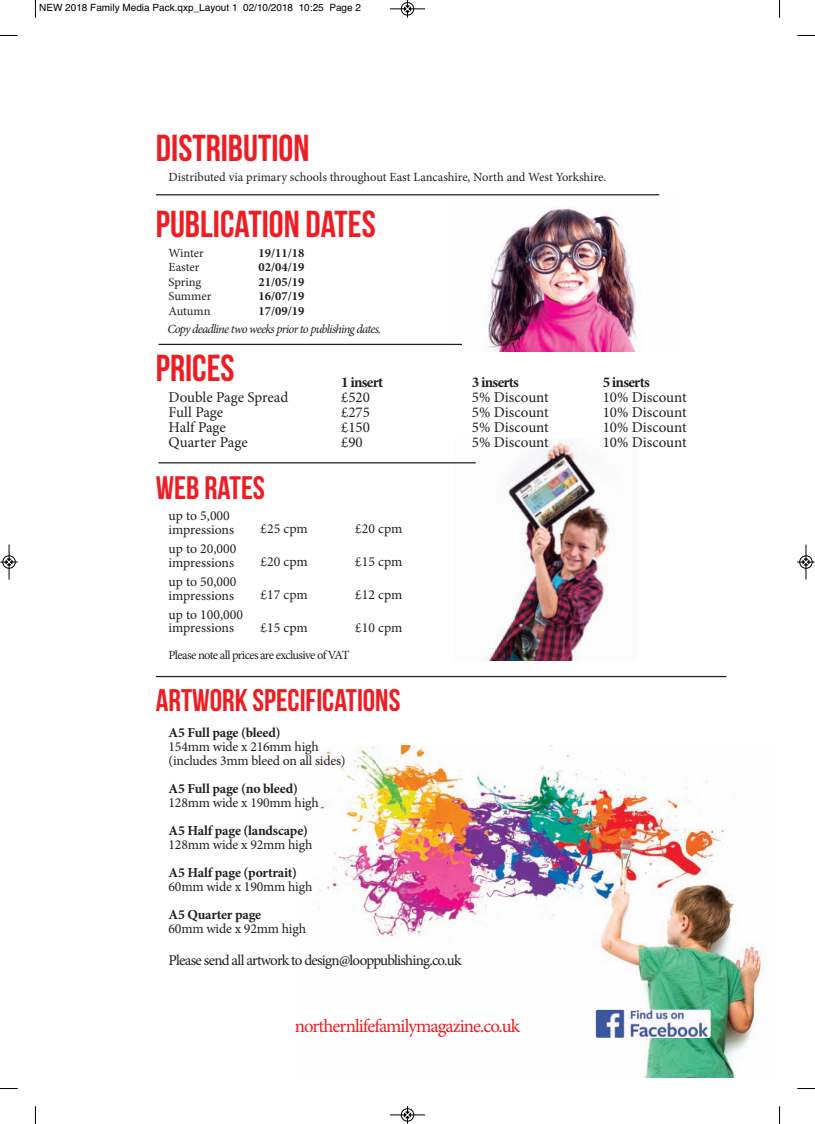
<style>
.page{position:relative;width:815px;height:1124px;background:#fff}
.page>*{position:absolute;margin:0;border:0;box-sizing:border-box;transform-origin:0 0}
.t1{font:37.5px/75.8px "Bebas Neue";color:#ee1d23}
.t2{font:32.5px "Bebas Neue";color:#ee1d23}
.t3{font:31.25px "Bebas Neue";color:#ee1d23}
.t4{font:18.75px "Minion Pro";letter-spacing:-.05em;color:#ee1d23}
.t5{font:15px/15px "Minion Pro";letter-spacing:-.005em;color:#231f20;text-align:justify}
.t6{font:15px "Minion Pro";letter-spacing:-.05em;color:#231f20}
.t7{font:700 15px "Minion Pro";letter-spacing:-.05em;color:#231f20}
.t8{font:13.75px/13.8px "Minion Pro";letter-spacing:-.01em;color:#231f20}
.t9{font:700 13.75px "Minion Pro";letter-spacing:-.015em;color:#231f20}
.t10{font:12.5px "Minion Pro";letter-spacing:-.005em;color:#231f20}
.t11{font:italic 12.5px "Minion Pro";letter-spacing:-.06em;color:#231f20}
.t12{font:700 12.5px "Minion Pro";color:#231f20}
.t13{font:12.5px "Minion Pro";letter-spacing:-.055em;color:#231f20}
.t14{font:10px "Helvetica";color:#000}
</style>
<div class="page">
<img style="left:314px;top:745px;width:450px;height:331px">
<img style="left:450px;top:208px;width:187px;height:143px">
<hr style="left:156px;top:194px;width:503px;height:1px;background:#231f20">
<hr style="left:156px;top:675px;width:570px;height:2px;background:#231f20">
<hr style="left:159px;top:344px;width:303px;height:1px;background:#231f20">
<img style="left:454px;top:442px;width:155px;height:218px">
<hr style="left:159px;top:462px;width:317px;height:1px;background:#231f20">
<div style="left:596px;top:1009px;width:115px;height:28px;background:#fff;border-radius:2px"></div>
<img style="left:596px;top:1009px;width:112px;height:28px">
<svg style="left:35px;top:0;width:1px;height:18px"></svg>
<svg style="left:0;top:35px;width:18px;height:1px"></svg>
<svg style="left:779px;top:0;width:1px;height:18px"></svg>
<svg style="left:797px;top:35px;width:18px;height:1px"></svg>
<svg style="left:35px;top:1106px;width:1px;height:17px"></svg>
<svg style="left:0;top:1088px;width:18px;height:1px"></svg>
<svg style="left:779px;top:1106px;width:1px;height:17px"></svg>
<svg style="left:797px;top:1088px;width:18px;height:1px"></svg>
<div style="left:401px;top:2px;width:13px;height:14px;border:1px solid #fff;border-radius:50%"></div>
<hr style="left:390px;top:9px;width:35px;height:1px;background:#000">
<div style="left:401px;top:2px;width:13px;height:13px;border:1px solid #000;border-radius:50%"></div>
<svg style="left:404px;top:0;width:7px;height:18px"></svg>
<hr style="left:390px;top:1114px;width:35px;height:1px;background:#000">
<div style="left:401px;top:1108px;width:13px;height:13px;border:1px solid #000;border-radius:50%"></div>
<svg style="left:404px;top:1106px;width:7px;height:17px"></svg>
<div style="left:2px;top:555px;width:14px;height:13px;border:1px solid #fff;border-radius:50%"></div>
<hr style="left:9px;top:544px;width:1px;height:35px;background:#000">
<div style="left:3px;top:555px;width:12px;height:13px;border:1px solid #000;border-radius:50%"></div>
<svg style="left:0;top:558px;width:18px;height:7px"></svg>
<div style="left:799px;top:555px;width:14px;height:13px;border:1px solid #fff;border-radius:50%"></div>
<hr style="left:806px;top:544px;width:1px;height:35px;background:#000">
<div style="left:800px;top:555px;width:12px;height:13px;border:1px solid #000;border-radius:50%"></div>
<svg style="left:797px;top:558px;width:18px;height:7px"></svg>
<p class="t14" style="left:39px;top:2px;width:323px">NEW 2018 Family Media Pack.qxp_Layout 1 02/10/2018 10:25 Page 2</p>
<h1 class="t1" style="left:156px;top:110px;width:221px">DISTRIBUTION<br>PUBLICATION DATES</h1>
<p class="t10" style="left:169px;top:173px;width:439px">Distributed via primary schools throughout East Lancashire, North and West Yorkshire.</p>
<p class="t10" style="left:169px;top:248px;width:37px">Winter</p>
<p class="t12" style="left:259px;top:248px;width:47px">19/11/18</p>
<p class="t10" style="left:169px;top:262px;width:32px">Easter</p>
<p class="t12" style="left:259px;top:263px;width:47px">02/04/19</p>
<p class="t10" style="left:169px;top:277px;width:34px">Spring</p>
<p class="t12" style="left:259px;top:277px;width:47px">21/05/19</p>
<p class="t10" style="left:169px;top:291px;width:44px">Summer</p>
<p class="t12" style="left:259px;top:292px;width:47px">16/07/19</p>
<p class="t10" style="left:169px;top:306px;width:44px">Autumn</p>
<p class="t12" style="left:259px;top:306px;width:47px">17/09/19</p>
<p class="t11" style="left:167px;top:324px;width:215px">Copy deadline two weeks prior to publishing dates.</p>
<h1 class="t1" style="left:156px;top:330px;width:80px">PRICES</h1>
<p class="t5" style="left:169px;top:391px;width:121px;text-align:left">Double Page Spread<br>Full Page<br>Half Page<br>Quarter Page</p>
<h2 class="t2" style="left:156px;top:469px;width:111px">WEB RATES</h2>
<p class="t8" style="left:169px;top:510px;width:67px">up to 5,000 impressions</p>
<p class="t8" style="left:169px;top:543px;width:69px">up to 20,000 impressions</p>
<p class="t8" style="left:169px;top:575px;width:69px">up to 50,000 impressions</p>
<p class="t8" style="left:169px;top:608px;width:76px">up to 100,000 impressions</p>
<p class="t8" style="left:261px;top:523px;width:49px">£25 cpm</p>
<p class="t8" style="left:261px;top:556px;width:49px">£20 cpm</p>
<p class="t8" style="left:261px;top:589px;width:49px">£17 cpm</p>
<p class="t8" style="left:261px;top:622px;width:49px">£15 cpm</p>
<p class="t7" style="left:341px;top:377px;width:44px">1 insert</p>
<p class="t5" style="left:341px;top:391px;width:30px">£520 £275 £150 £90</p>
<p class="t8" style="left:355px;top:523px;width:49px">£20 cpm</p>
<p class="t8" style="left:355px;top:556px;width:49px">£15 cpm</p>
<p class="t8" style="left:355px;top:589px;width:49px">£12 cpm</p>
<p class="t8" style="left:355px;top:622px;width:49px">£10 cpm</p>
<p class="t13" style="left:169px;top:650px;width:182px">Please note all prices are exclusive of VAT</p>
<h3 class="t3" style="left:156px;top:682px;width:246px">ARTWORK SPECIFICATIONS</h3>
<p class="t9" style="left:169px;top:727px;width:114px">A5 Full page (bleed)</p>
<p class="t8" style="left:169px;top:740px;width:179px">154mm wide x 216mm high (includes 3mm bleed on all sides)</p>
<p class="t9" style="left:169px;top:783px;width:131px">A5 Full page (no bleed)</p>
<p class="t8" style="left:169px;top:796px;width:152px">128mm wide x 190mm high</p>
<p class="t9" style="left:169px;top:825px;width:141px">A5 Half page (landscape)</p>
<p class="t8" style="left:169px;top:838px;width:145px">128mm wide x 92mm high</p>
<p class="t9" style="left:169px;top:867px;width:130px">A5 Half page (portrait)</p>
<p class="t8" style="left:169px;top:880px;width:145px">60mm wide x 190mm high</p>
<p class="t9" style="left:169px;top:909px;width:94px">A5 Quarter page</p>
<p class="t8" style="left:169px;top:922px;width:139px">60mm wide x 92mm high</p>
<p class="t6" style="left:169px;top:954px;width:294px">Please send all artwork to design@looppublishing.co.uk</p>
<p class="t7" style="left:472px;top:377px;width:49px">3 inserts</p>
<p class="t5" style="left:472px;top:391px;width:78px">5% Discount 5% Discount 5% Discount 5% Discount</p>
<h3 class="t4" style="left:295px;top:1018px;width:227px">northernlifefamilymagazine.co.uk</h3>
<p class="t7" style="left:603px;top:377px;width:49px">5 inserts</p>
<p class="t5" style="left:603px;top:391px;width:86px">10% Discount 10% Discount 10% Discount 10% Discount</p>
</div>
